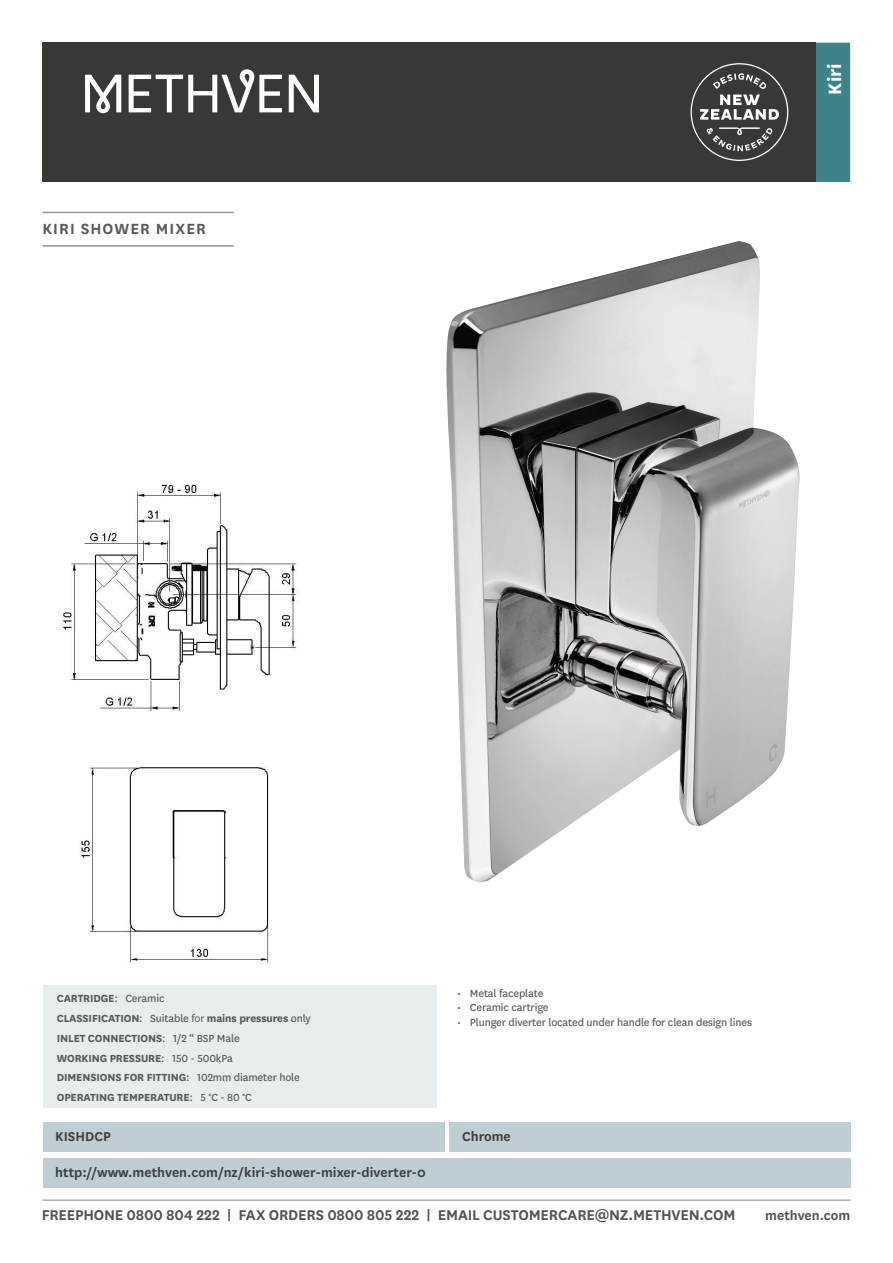
<style>
.page{position:relative;width:893px;height:1263px;background:#fff}
.page>*{position:absolute;margin:0;border:0;box-sizing:border-box;transform-origin:0 0}
.t1{font:700 21px "National";color:#fff}
.t2{font:600 17.25px "National";letter-spacing:.06em;color:#57585a}
.t3{font:600 16.5px "National";letter-spacing:-.01em;color:#53524e}
.t4{font:600 15px "National";color:#3e3e3f}
.t5{font:600 15px "National";color:#53524e}
.t6{font:700 12px/20px "National";letter-spacing:-.01em;color:#57585a}
.t7{font:12px "National";letter-spacing:-.01em;color:#57585a}
.s1{font-weight:400}
</style>
<div class="page">
<div style="left:43px;top:1158px;width:808px;height:30px;background:#beced2"></div>
<div style="left:43px;top:985px;width:393px;height:122px;background:#e8edef"></div>
<div style="left:43px;top:1122px;width:401px;height:30px;background:#beced2"></div>
<div style="left:450px;top:1122px;width:401px;height:30px;background:#beced2"></div>
<div style="left:815px;top:43px;width:35px;height:139px;background:#3e8389"></div>
<hr style="left:43px;top:1200px;width:807px;height:1px;background:#858985">
<img style="left:446px;top:241px;width:354px;height:642px">
<img style="left:63px;top:484px;width:234px;height:479px">
<hr style="left:43px;top:212px;width:191px;height:1px;background:#939598">
<hr style="left:43px;top:245px;width:191px;height:2px;background:#939598">
<div style="left:43px;top:43px;width:773px;height:139px;background:#373934"></div>
<svg style="left:691px;top:63px;width:97px;height:98px"></svg>
<svg style="left:85px;top:75px;width:36px;height:38px"></svg>
<svg style="left:129px;top:69px;width:153px;height:43px"></svg>
<svg style="left:289px;top:75px;width:30px;height:37px"></svg>
<h2 class="t2" style="left:43px;top:217px;width:165px">KIRI SHOWER MIXER</h2>
<h1 class="t1" style="left:820px;top:95px;width:33px;rotate:-90deg">Kiri</h1>
<p class="t7" style="left:457px;top:985px;width:88px">• Metal faceplate</p>
<p class="t7" style="left:457px;top:999px;width:93px">• Ceramic cartrige</p>
<p class="t7" style="left:457px;top:1014px;width:296px">• Plunger diverter located under handle for clean design lines</p>
<p class="t6" style="left:57px;top:987px;width:255px">CARTRIDGE<span class="s1">: Ceramic<br></span>CLASSIFICATION<span class="s1">: Suitable</span> <span class="s1">for</span> mains pressures <span class="s1">only </span>INLET CONNECTIONS<span class="s1">: 1/2 “ BSP Male<br></span>WORKING PRESSURE<span class="s1">: 150 - 500kPa<br></span>DIMENSIONS FOR FITTING<span class="s1">: 102mm diameter hole </span>OPERATING TEMPERATURE<span class="s1">: 5 °C - 80 °C</span></p>
<p class="t4" style="left:55px;top:1126px;width:57px">KISHDCP</p>
<p class="t4" style="left:462px;top:1126px;width:50px">Chrome</p>
<p class="t4" style="left:55px;top:1161px;width:372px">http://www.methven.com/nz/kiri-shower-mixer-diverter-0</p>
<h3 class="t3" style="left:42px;top:1204px;width:695px">FREEPHONE 0800 804 222 | FAX ORDERS 0800 805 222 | EMAIL CUSTOMERCARE@NZ.METHVEN.COM</h3>
<p class="t5" style="left:765px;top:1205px;width:87px">methven.com</p>
</div>
